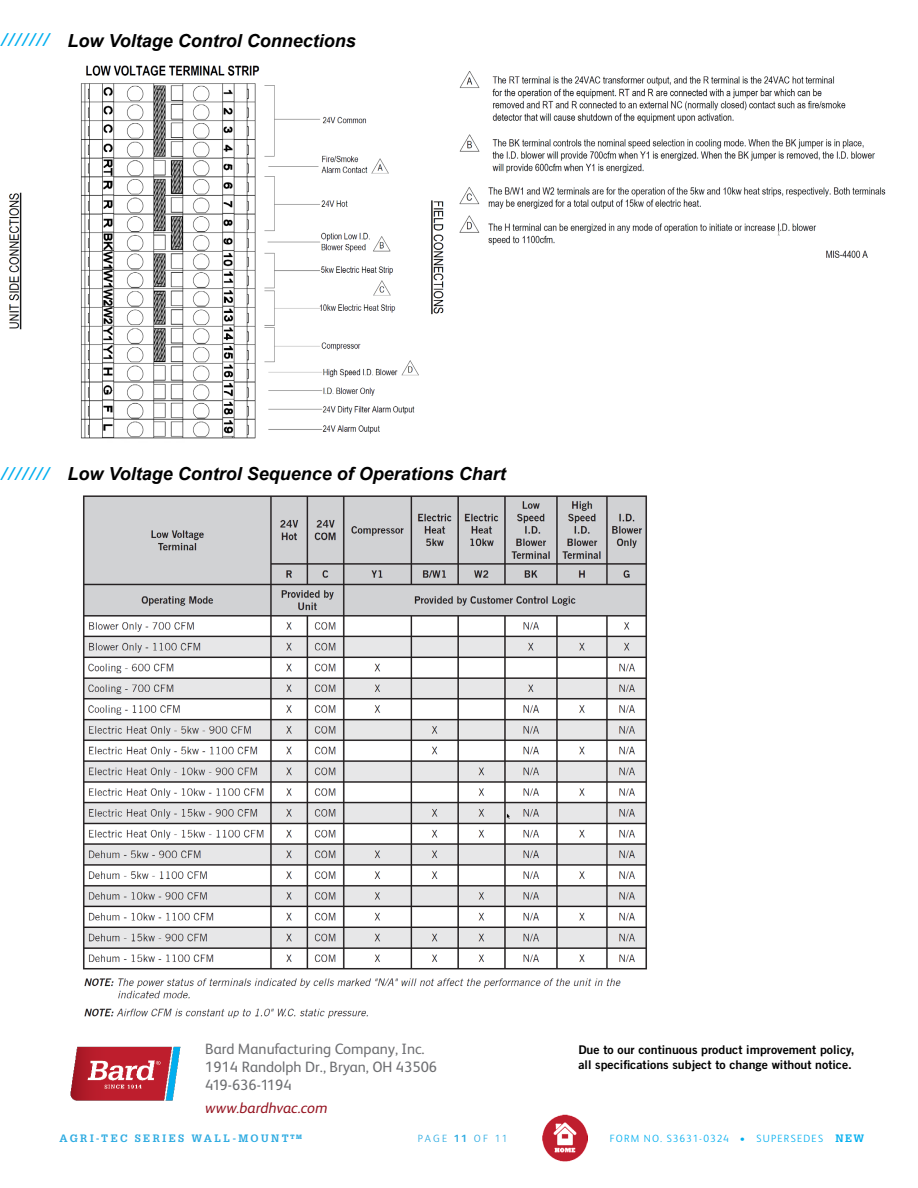
<style>
.page{position:relative;width:918px;height:1188px;background:#fff}
.page>*{position:absolute;margin:0;border:0;box-sizing:border-box;transform-origin:0 0}
.t1{font:italic 700 18px "Arial";color:#000}
.t2{font:15px/18px "FS Albert";color:#6d6e71}
.t3{font:italic 15px "FS Albert";color:#94111e}
.t4{font:12px/14.4px "Trade Gothic LT Std Bd 2";color:#000}
.t5{font:300 10.5px "FS Albert";letter-spacing:.115em;color:#00aeef}
.t6{font:700 10.5px "Glypha LT Std";letter-spacing:.235em;color:#2caae1}
.t7{font:300 10.5px "FS Albert";letter-spacing:.205em;color:#2caae1}
.s1{font-family:"Glypha LT Std";color:#00aeef}
.s2{font-weight:700}
.s3{font-family:"Glypha LT Std";font-weight:700}
</style>
<div class="page">
<img style="left:542px;top:1115px;width:46px;height:47px">
<img style="left:70px;top:1046px;width:111px;height:55px">
<img style="left:9px;top:65px;width:435px;height:374px">
<img style="left:459px;top:71px;width:427px;height:187px">
<img style="left:83px;top:495px;width:564px;height:524px">
<h1 class="t1" style="left:0;top:28px;width:357px"><span class="s1">///////</span> Low Voltage Control Connections</h1>
<h1 class="t1" style="left:0;top:461px;width:507px"><span class="s1">///////</span> Low Voltage Control Sequence of Operations Chart</h1>
<p class="t2" style="left:205px;top:1040px;width:234px">Bard Manufacturing Company, Inc.<br>1914 Randolph Dr., Bryan, OH 43506<br>419-636-1194</p>
<p class="t3" style="left:205px;top:1099px;width:124px">www.bardhvac.com</p>
<p class="t4" style="left:578px;top:1043px;width:278px">Due to our continuous product improvement policy, all specifications subject to change without notice.</p>
<p class="t6" style="left:59px;top:1132px;width:244px">AGRI-TEC SERIES WALL-MOUNT<sup>TM</sup></p>
<p class="t7" style="left:418px;top:1132px;width:91px">PAGE <span class="s2">11</span> OF 11</p>
<p class="t5" style="left:610px;top:1132px;width:256px">FORM NO. S3631-0324 • SUPERSEDES <span class="s3">NEW</span></p>
</div>
